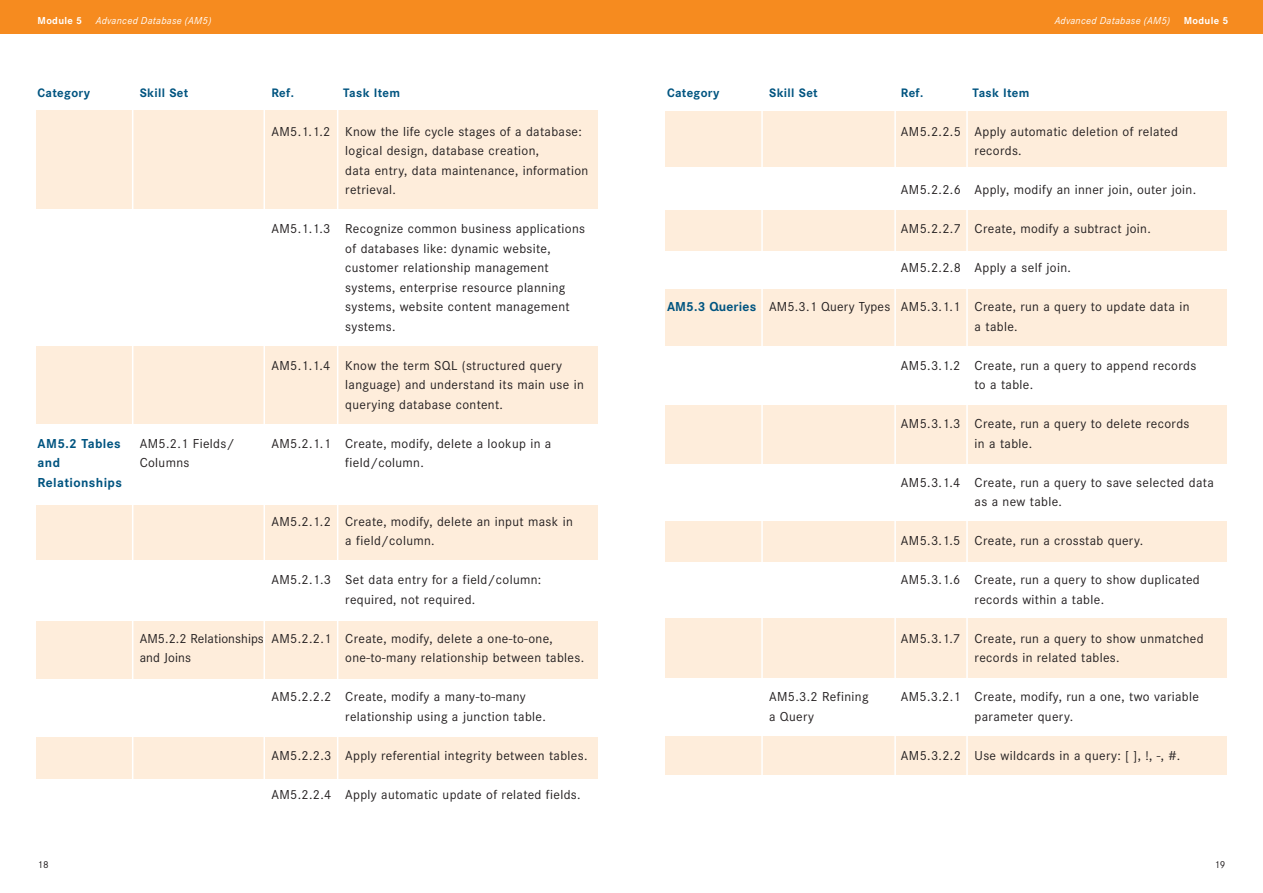
<style>
.page{position:relative;width:1263px;height:893px;background:#fff}
.page>*{position:absolute;margin:0;border:0;box-sizing:border-box;transform-origin:0 0}
.t1{font:13.5px/19.5px "Corporate S";letter-spacing:.025em;color:#231f20}
.t2{font:700 13.5px "Corporate S";letter-spacing:.03em;color:#005480}
.t3{font:700 12.75px "Corporate S";letter-spacing:.03em;color:#005480}
.t4{font:italic 10.5px "Corporate S";letter-spacing:.025em;color:#fff}
.t5{font:700 10.5px "Corporate S";letter-spacing:.03em;color:#fff}
.t6{font:10.5px "Corporate S";color:#231f20}
.s1{font-weight:700;color:#005480}
</style>
<div class="page">
<div style="left:631px;top:0;width:632px;height:34px;background:#f68b1f"></div>
<div style="left:0;top:0;width:631px;height:34px;background:#f68b1f"></div>
<div style="left:665px;top:111px;width:562px;height:55px;background:#feeddb"></div>
<div style="left:665px;top:211px;width:562px;height:40px;background:#feeddb"></div>
<div style="left:665px;top:290px;width:562px;height:56px;background:#feeddb"></div>
<div style="left:665px;top:405px;width:562px;height:58px;background:#feeddb"></div>
<div style="left:665px;top:522px;width:562px;height:40px;background:#feeddb"></div>
<div style="left:665px;top:619px;width:562px;height:59px;background:#feeddb"></div>
<div style="left:665px;top:736px;width:562px;height:38px;background:#feeddb"></div>
<hr style="left:894px;top:104px;width:2px;height:743px;background:#fff">
<hr style="left:966px;top:105px;width:2px;height:730px;background:#fff">
<hr style="left:761px;top:106px;width:2px;height:735px;background:#fff">
<div style="left:36px;top:111px;width:561px;height:98px;background:#feeddb"></div>
<div style="left:36px;top:347px;width:561px;height:77px;background:#feeddb"></div>
<div style="left:36px;top:505px;width:561px;height:55px;background:#feeddb"></div>
<div style="left:36px;top:621px;width:561px;height:58px;background:#feeddb"></div>
<div style="left:36px;top:737px;width:561px;height:42px;background:#feeddb"></div>
<hr style="left:263px;top:81px;width:2px;height:787px;background:#fff">
<hr style="left:337px;top:93px;width:1px;height:768px;background:#fff">
<hr style="left:132px;top:100px;width:1px;height:774px;background:#fff">
<p class="t5" style="left:38px;top:17px;width:46px">Module 5</p>
<p class="t4" style="left:96px;top:17px;width:117px">Advanced Database (AM5)</p>
<p class="t3" style="left:38px;top:88px;width:54px">Category</p>
<p class="t3" style="left:140px;top:88px;width:50px">Skill Set</p>
<p class="t3" style="left:271px;top:88px;width:24px">Ref.</p>
<p class="t3" style="left:343px;top:88px;width:58px">Task Item</p>
<p class="t1" style="left:345px;top:123px;width:245px;text-indent:-74px">AM5.1.1.2 Know the life cycle stages of a database: logical design, database creation,<br>data entry, data maintenance, information retrieval.</p>
<p class="t1" style="left:345px;top:220px;width:241px;text-indent:-74px">AM5.1.1.3 Recognize common business applications of databases like: dynamic website, customer relationship management systems, enterprise resource planning systems, website content management systems.</p>
<p class="t1" style="left:345px;top:357px;width:240px;text-indent:-74px">AM5.1.1.4 Know the term SQL (structured query language) and understand its main use in querying database content.</p>
<p class="t2" style="left:38px;top:438px;width:85px">AM5.2 Tables</p>
<p class="t1" style="left:140px;top:435px;width:96px">AM5.2.1 Fields/</p>
<p class="t1" style="left:271px;top:435px;width:281px">AM5.2.1.1 Create, modify, delete a lookup in a</p>
<p class="t2" style="left:38px;top:457px;width:24px">and</p>
<p class="t1" style="left:140px;top:454px;width:51px">Columns</p>
<p class="t1" style="left:345px;top:454px;width:80px">field/column.</p>
<p class="t2" style="left:38px;top:477px;width:86px">Relationships</p>
<p class="t1" style="left:345px;top:513px;width:229px;text-indent:-74px">AM5.2.1.2 Create, modify, delete an input mask in a field/column.</p>
<p class="t1" style="left:271px;top:571px;width:271px;text-align:center">AM5.2.1.3 Set data entry for a field/column: required, not required.</p>
<p class="t1" style="left:140px;top:630px;width:415px">AM5.2.2 Relationships AM5.2.2.1 Create, modify, delete a one-to-one, and Joins</p>
<p class="t1" style="left:345px;top:649px;width:240px">one-to-many relationship between tables.</p>
<p class="t1" style="left:345px;top:688px;width:202px;text-indent:-74px">AM5.2.2.2 Create, modify a many-to-many relationship using a junction table.</p>
<p class="t1" style="left:271px;top:747px;width:317px">AM5.2.2.3 Apply referential integrity between tables.</p>
<p class="t1" style="left:271px;top:786px;width:311px">AM5.2.2.4 Apply automatic update of related fields.</p>
<p class="t6" style="left:38px;top:861px;width:12px">18</p>
<p class="t4" style="left:1055px;top:17px;width:117px">Advanced Database (AM5)</p>
<p class="t5" style="left:1184px;top:17px;width:46px">Module 5</p>
<p class="t3" style="left:667px;top:88px;width:54px">Category</p>
<p class="t3" style="left:769px;top:88px;width:50px">Skill Set</p>
<p class="t3" style="left:901px;top:88px;width:24px">Ref.</p>
<p class="t3" style="left:973px;top:88px;width:58px">Task Item</p>
<p class="t1" style="left:975px;top:123px;width:205px;text-indent:-74px">AM5.2.2.5 Apply automatic deletion of related records.</p>
<p class="t1" style="left:901px;top:181px;width:297px">AM5.2.2.6 Apply, modify an inner join, outer join.</p>
<p class="t1" style="left:901px;top:220px;width:251px">AM5.2.2.7 Create, modify a subtract join.</p>
<p class="t1" style="left:901px;top:259px;width:172px">AM5.2.2.8 Apply a self join.</p>
<p class="t1" style="left:975px;top:298px;width:216px;text-indent:-308px"><span class="s1">AM5.3 Queries</span> AM5.3.1 Query Types AM5.3.1.1 Create, run a query to update data in a table.</p>
<p class="t1" style="left:975px;top:357px;width:223px;text-indent:-74px">AM5.3.1.2 Create, run a query to append records to a table.</p>
<p class="t1" style="left:975px;top:415px;width:216px;text-indent:-74px">AM5.3.1.3 Create, run a query to delete records in a table.</p>
<p class="t1" style="left:975px;top:474px;width:241px;text-indent:-74px">AM5.3.1.4 Create, run a query to save selected data as a new table.</p>
<p class="t1" style="left:901px;top:532px;width:244px">AM5.3.1.5 Create, run a crosstab query.</p>
<p class="t1" style="left:975px;top:571px;width:227px;text-indent:-74px">AM5.3.1.6 Create, run a query to show duplicated records within a table.</p>
<p class="t1" style="left:975px;top:630px;width:231px;text-indent:-74px">AM5.3.1.7 Create, run a query to show unmatched records in related tables.</p>
<p class="t1" style="left:769px;top:688px;width:101px">AM5.3.2 Refining</p>
<p class="t1" style="left:901px;top:688px;width:300px">AM5.3.2.1 Create, modify, run a one, two variable</p>
<p class="t1" style="left:769px;top:708px;width:47px">a Query</p>
<p class="t1" style="left:975px;top:708px;width:100px">parameter query.</p>
<p class="t1" style="left:901px;top:747px;width:281px">AM5.3.2.2 Use wildcards in a query: [ ], !, -, #.</p>
<p class="t6" style="left:1214px;top:861px;width:12px">19</p>
</div>
